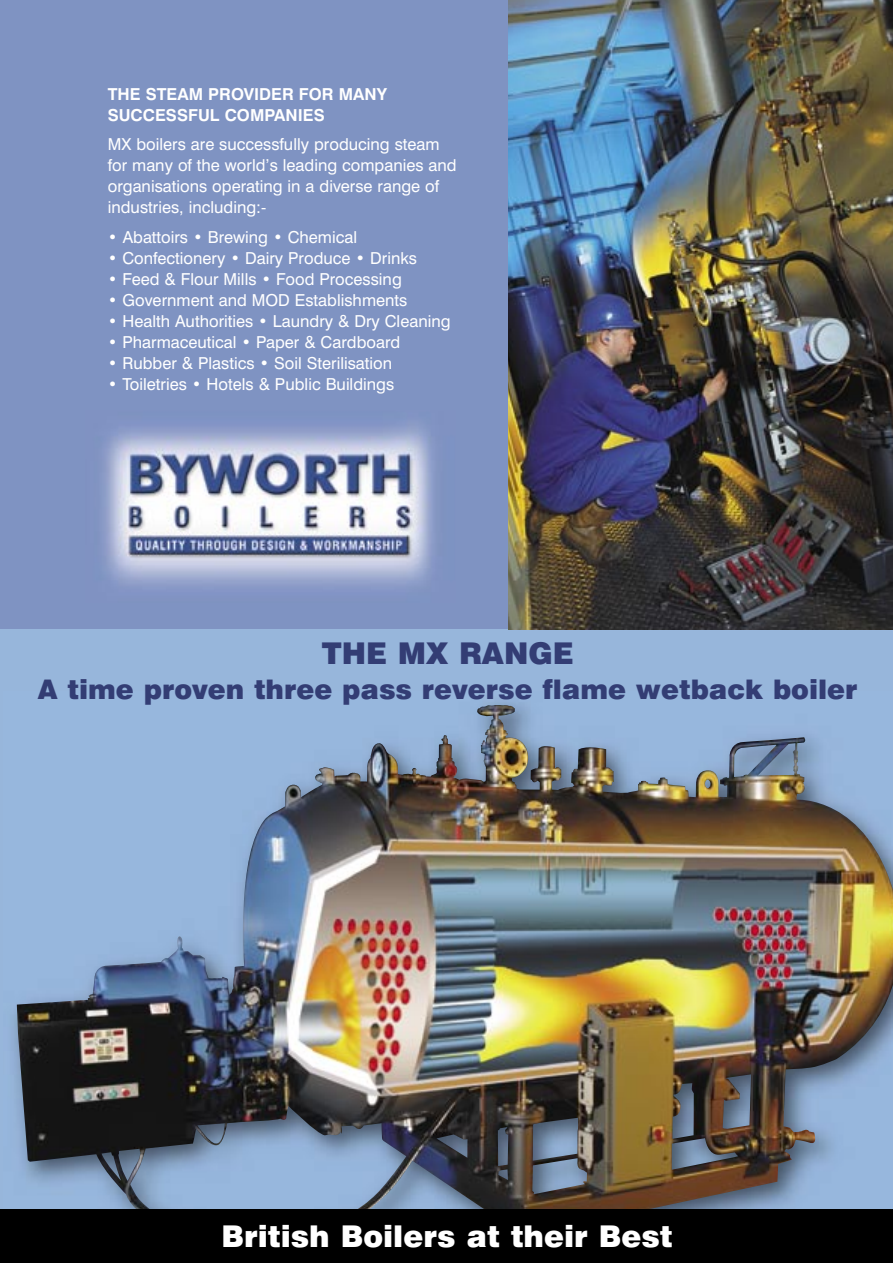
<style>
.page{position:relative;width:893px;height:1263px;background:#7f93c2}
.page>*{position:absolute;margin:0;border:0;box-sizing:border-box;transform-origin:0 0}
.t1{font:900 30px "Swiss 721 BT";color:#fff}
.t2{font:900 30px "Swiss 721 BT";color:#333d74}
.t3{font:900 27px "Swiss 721 BT";color:#333d74}
.t4{font:16.5px/21px "Swiss 721 BT";color:#fff}
.t5{font:700 16.5px/21px "Swiss 721 BT";color:#fff}
.s1{font-weight:700}
</style>
<div class="page">
<div style="left:0;top:629px;width:893px;height:634px;background:#97b6db"></div>
<img style="left:509px;top:0;width:384px;height:629px">
<img style="left:103px;top:422px;width:331px;height:165px">
<img style="left:13px;top:702px;width:880px;height:507px">
<img style="left:440px;top:705px;width:121px;height:85px">
<div style="left:0;top:1209px;width:893px;height:54px;background:#000"></div>
<p class="t5" style="left:108px;top:83px;width:281px">THE STEAM PROVIDER FOR MANY<br>SUCCESSFUL COMPANIES</p>
<p class="t4" style="left:108px;top:134px;width:350px">MX boilers are successfully producing steam for many of the world’s leading companies and organisations operating in a diverse range of industries, including:-</p>
<p class="t4" style="left:108px;top:226px;width:251px"><span class="s1">•</span> Abattoirs • Brewing • Chemical</p>
<p class="t4" style="left:108px;top:247px;width:311px">• Confectionery • Dairy Produce • Drinks</p>
<p class="t4" style="left:108px;top:268px;width:295px">• Feed &amp; Flour Mills • Food Processing</p>
<p class="t4" style="left:108px;top:289px;width:301px">• Government and MOD Establishments</p>
<p class="t4" style="left:108px;top:310px;width:344px">• Health Authorities • Laundry &amp; Dry Cleaning</p>
<p class="t4" style="left:108px;top:331px;width:294px">• Pharmaceutical • Paper &amp; Cardboard</p>
<p class="t4" style="left:108px;top:352px;width:286px">• Rubber &amp; Plastics • Soil Sterilisation</p>
<p class="t4" style="left:108px;top:373px;width:288px">• Toiletries • Hotels &amp; Public Buildings</p>
<h1 class="t2" style="left:322px;top:635px;width:254px">THE MX RANGE</h1>
<h2 class="t3" style="left:38px;top:673px;width:821px">A time proven three pass reverse flame wetback boiler</h2>
<h1 class="t1" style="left:221px;top:1218px;width:453px">British Boilers at their Best</h1>
</div>
